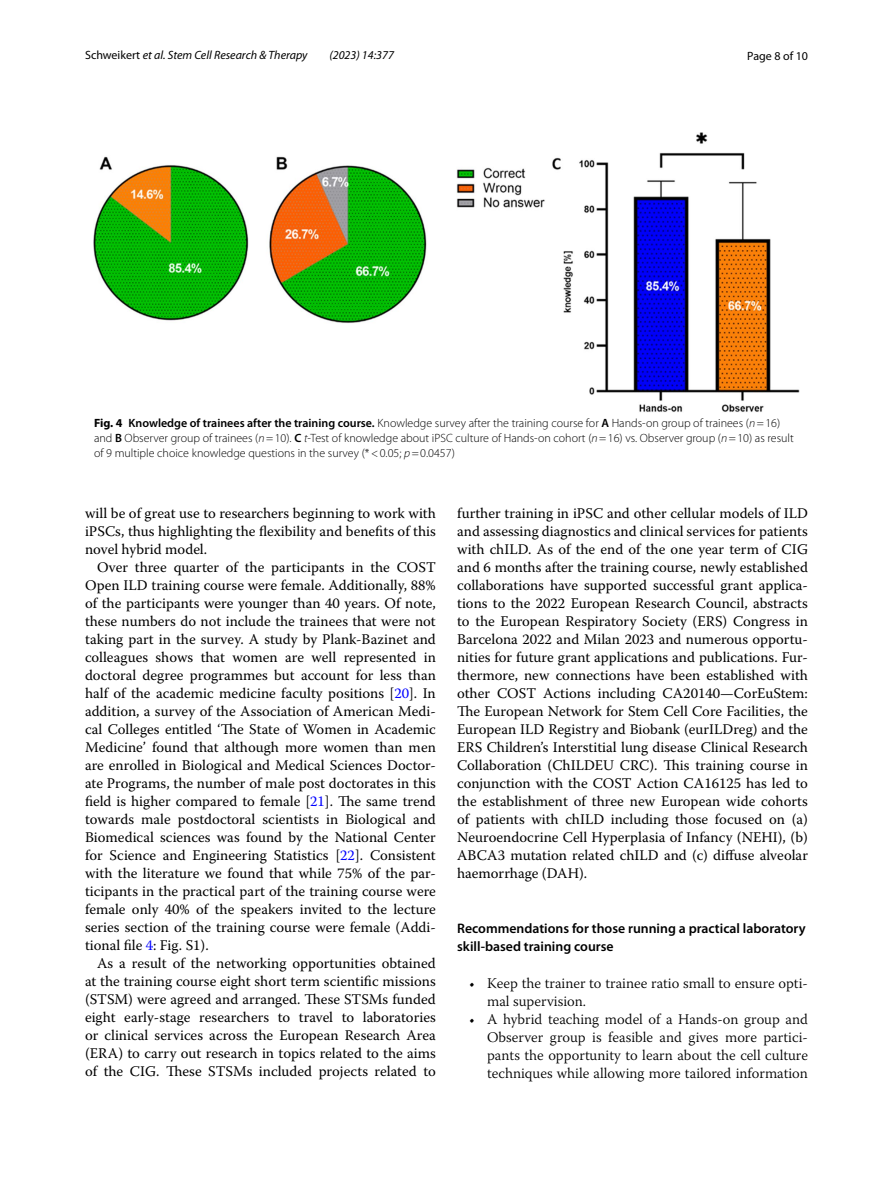
<style>
.page{position:relative;width:893px;height:1187px;background:#fff}
.page>*{position:absolute;margin:0;border:0;box-sizing:border-box;transform-origin:0 0}
.t1{font:14.7px/18px "Warnock Pro";color:#000;text-align:justify}
.t2{font:300 14.7px/18px "Warnock Pro";color:#000}
.t3{font:600 13.8px/18px "Myriad Pro";color:#000}
.t4{font:300 12px/15px "Myriad Pro";color:#000}
.t5{font:italic 12px "Myriad Pro";color:#000}
.t6{font:12px "Myriad Pro";color:#000}
.s1{font-style:normal}
.s2{font-weight:700}
.s3{font-weight:600}
.s4{font-style:italic}
.s5{color:#00f}
</style>
<div class="page">
<img style="left:94px;top:133px;width:705px;height:279px">
<p class="t5" style="left:85px;top:48px;width:224px"><span class="s1">Schweikert</span> et al. Stem Cell Research &amp; Therapy</p>
<p class="t5" style="left:329px;top:48px;width:66px">(2023) 14:377</p>
<p class="t6" style="left:747px;top:48px;width:62px">Page 8 of 10</p>
<p class="t4" style="left:94px;top:416px;width:701px"><span class="s2">Fig. 4</span> <span class="s3">Knowledge of trainees after the training course.</span> Knowledge survey after the training course for <span class="s3">A</span> Hands-on group of trainees (<span class="s4">n</span>=16) and <span class="s3">B</span> Observer group of trainees (<span class="s4">n</span>=10). <span class="s3">C</span> <span class="s4">t</span>-Test of knowledge about iPSC culture of Hands-on cohort (<span class="s4">n</span>=16) vs. Observer group (<span class="s4">n</span>=10) as result of 9 multiple choice knowledge questions in the survey (*&lt;0.05; <span class="s4">p</span>=0.0457)</p>
<p class="t1" style="left:85px;top:503px;width:352px">will be of great use to researchers beginning to work with iPSCs, thus highlighting the flexibility and benefits of this novel hybrid model.</p>
<p class="t1" style="left:85px;top:557px;width:352px;text-indent:12px">Over three quarter of the participants in the COST Open ILD training course were female. Additionally, 88% of the participants were younger than 40 years. Of note, these numbers do not include the trainees that were not taking part in the survey. A study by Plank-Bazinet and colleagues shows that women are well represented in doctoral degree programmes but account for less than half of the academic medicine faculty positions [<span class="s5">20</span>]. In addition, a survey of the Association of American Medi&shy;cal Colleges entitled ‘The State of Women in Academic Medicine’ found that although more women than men are enrolled in Biological and Medical Sciences Doctor&shy;ate Programs, the number of male post doctorates in this field is higher compared to female [<span class="s5">21</span>]. The same trend towards male postdoctoral scientists in Biological and Biomedical sciences was found by the National Center for Science and Engineering Statistics [<span class="s5">22</span>]. Consistent with the literature we found that while 75% of the par&shy;ticipants in the practical part of the training course were female only 40% of the speakers invited to the lecture series section of the training course were female (Addi&shy;tional file <span class="s5">4</span>: Fig. S1).</p>
<p class="t1" style="left:85px;top:953px;width:352px;text-indent:12px">As a result of the networking opportunities obtained at the training course eight short term scientific missions (STSM) were agreed and arranged. These STSMs funded eight early-stage researchers to travel to laboratories or clinical services across the European Research Area (ERA) to carry out research in topics related to the aims of the CIG. These STSMs included projects related to</p>
<p class="t1" style="left:457px;top:503px;width:352px">further training in iPSC and other cellular models of ILD and assessing diagnostics and clinical services for patients with chILD. As of the end of the one year term of CIG and 6 months after the training course, newly established collaborations have supported successful grant applica&shy;tions to the 2022 European Research Council, abstracts to the European Respiratory Society (ERS) Congress in Barcelona 2022 and Milan 2023 and numerous opportu&shy;nities for future grant applications and publications. Fur&shy;thermore, new connections have been established with other COST Actions including CA20140—CorEuStem:<br>The European Network for Stem Cell Core Facilities, the European ILD Registry and Biobank (eurILDreg) and the ERS Children’s Interstitial lung disease Clinical Research Collaboration (ChILDEU CRC). This training course in conjunction with the COST Action CA16125 has led to the establishment of three new European wide cohorts of patients with chILD including those focused on (a)<br>Neuroendocrine Cell Hyperplasia of Infancy (NEHI), (b)<br>ABCA3 mutation related chILD and (c) diffuse alveolar haemorrhage (DAH).</p>
<p class="t3" style="left:457px;top:918px;width:350px">Recommendations for those running a practical laboratory skill‑based training course</p>
<p class="t2" style="left:487px;top:973px;width:322px;text-indent:-18px">• Keep the trainer to trainee ratio small to ensure opti&shy;mal supervision.</p>
<p class="t2" style="left:487px;top:1009px;width:322px;text-align:justify;text-indent:-18px">• A hybrid teaching model of a Hands-on group and Observer group is feasible and gives more partici&shy;pants the opportunity to learn about the cell culture techniques while allowing more tailored information</p>
</div>
